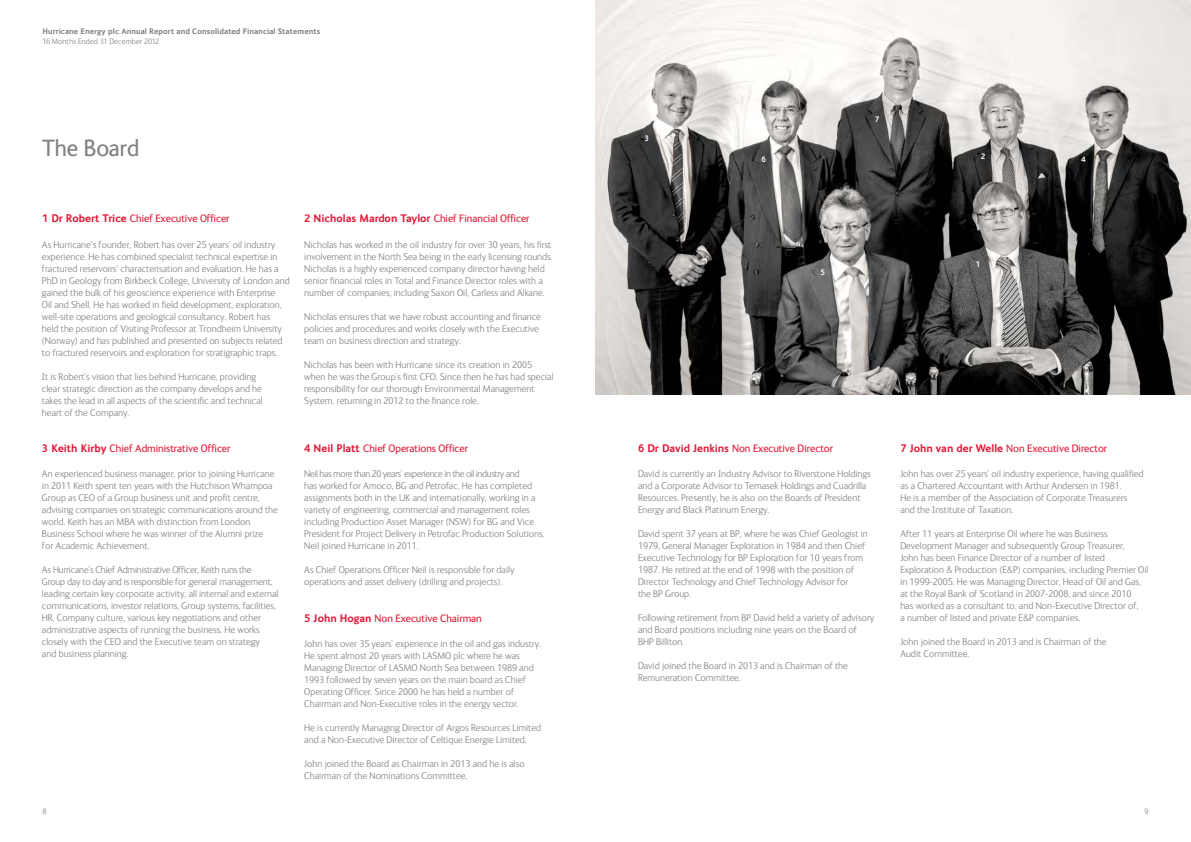
<style>
.page{position:relative;width:1191px;height:842px;background:#fff}
.page>*{position:absolute;margin:0;border:0;box-sizing:border-box;transform-origin:0 0}
.t1{font:24px "FS Ingrid";color:#807f83}
.t2{font:11px "FS Ingrid";color:#e31837}
.t3{font:700 11px "FS Ingrid";color:#e31837}
.t4{font:300 10px/12px "FS Ingrid";color:#807f83}
.t5{font:700 8px "FS Ingrid";letter-spacing:.01em;color:#807f83}
.t6{font:300 8px "FS Ingrid";letter-spacing:.015em;color:#807f83}
.t7{font:700 8px "FS Ingrid";color:#fff}
.s1{font-weight:700}
.s2{font-weight:400}
</style>
<div class="page">
<img style="left:595px;top:1px;width:595px;height:393px">
<p class="t5" style="left:43px;top:26px;width:279px">Hurricane Energy plc Annual Report and Consolidated Financial Statements</p>
<p class="t6" style="left:43px;top:37px;width:118px">16 Months Ended 31 December 2012</p>
<h1 class="t1" style="left:42px;top:132px;width:99px">The Board</h1>
<p class="t2" style="left:42px;top:211px;width:189px"><span class="s1">1 Dr Robert Trice</span> Chief Executive Officer</p>
<p class="t4" style="left:42px;top:238px;width:249px">As Hurricane’s founder, Robert has over 25 years’ oil industry experience. He has combined specialist technical expertise in fractured reservoirs’ characterisation and evaluation. He has a PhD in Geology from Birkbeck College, University of London and gained the bulk of his geoscience experience with Enterprise<br>Oil and Shell. He has worked in field development, exploration, well-site operations and geological consultancy. Robert has<br>held the position of Visiting Professor at Trondheim University (Norway) and has published and presented on subjects related to fractured reservoirs and exploration for stratigraphic traps.</p>
<p class="t4" style="left:42px;top:370px;width:222px">It is Robert’s vision that lies behind Hurricane, providing clear strategic direction as the company develops and he takes the lead in all aspects of the scientific and technical heart of the Company.</p>
<p class="t2" style="left:42px;top:441px;width:190px"><span class="s1">3 Keith Kirby</span> Chief Administrative Officer</p>
<p class="t4" style="left:42px;top:467px;width:237px">An experienced business manager, prior to joining Hurricane in 2011 Keith spent ten years with the Hutchison Whampoa Group as CEO of a Group business unit and profit centre, advising companies on strategic communications around the world. Keith has an MBA with distinction from London Business School where he was winner of the Alumni prize<br>for Academic Achievement.</p>
<p class="t4" style="left:42px;top:563px;width:238px">As Hurricane’s Chief Administrative Officer, Keith runs the<br>Group day to day and is responsible for general management, leading certain key corporate activity, all internal and external communications, investor relations, Group systems, facilities, HR, Company culture, various key negotiations and other administrative aspects of running the business. He works closely with the CEO and the Executive team on strategy<br>and business planning.</p>
<p class="t3" style="left:304px;top:211px;width:227px">2 Nicholas Mardon Taylor <span class="s2">Chief Financial Officer</span></p>
<p class="t4" style="left:304px;top:238px;width:250px">Nicholas has worked in the oil industry for over 30 years, his first involvement in the North Sea being in the early licensing rounds.<br>Nicholas is a highly experienced company director having held senior financial roles in Total and Finance Director roles with a number of companies, including Saxon Oil, Carless and Alkane.</p>
<p class="t4" style="left:304px;top:310px;width:238px">Nicholas ensures that we have robust accounting and finance policies and procedures and works closely with the Executive team on business direction and strategy.</p>
<p class="t4" style="left:304px;top:358px;width:251px">Nicholas has been with Hurricane since its creation in 2005 when he was the Group’s first CFO. Since then he has had special responsibility for our thorough Environmental Management System, returning in 2012 to the finance role.</p>
<p class="t2" style="left:304px;top:441px;width:165px"><span class="s1">4 Neil Platt</span> Chief Operations Officer</p>
<p class="t4" style="left:304px;top:467px;width:242px">Neil has more than 20 years’ experience in the oil industry and<br>has worked for Amoco, BG and Petrofac. He has completed assignments both in the UK and internationally, working in a variety of engineering, commercial and management roles including Production Asset Manager (NSW) for BG and Vice President for Project Delivery in Petrofac Production Solutions.<br>Neil joined Hurricane in 2011.</p>
<p class="t4" style="left:304px;top:563px;width:212px">As Chief Operations Officer Neil is responsible for daily operations and asset delivery (drilling and projects).</p>
<p class="t2" style="left:304px;top:611px;width:179px"><span class="s1">5 John Hogan</span> Non Executive Chairman</p>
<p class="t4" style="left:304px;top:637px;width:238px">John has over 35 years’ experience in the oil and gas industry.<br>He spent almost 20 years with LASMO plc where he was Managing Director of LASMO North Sea between 1989 and 1993 followed by seven years on the main board as Chief Operating Officer. Since 2000 he has held a number of Chairman and Non-Executive roles in the energy sector.</p>
<p class="t4" style="left:304px;top:721px;width:238px">He is currently Managing Director of Argos Resources Limited and a Non-Executive Director of Celtique Energie Limited.</p>
<p class="t4" style="left:304px;top:757px;width:222px">John joined the Board as Chairman in 2013 and he is also<br>Chairman of the Nominations Committee.</p>
<p class="t7" style="left:644px;top:133px;width:6px">3</p>
<p class="t7" style="left:761px;top:154px;width:6px">6</p>
<p class="t7" style="left:874px;top:114px;width:6px">7</p>
<p class="t7" style="left:820px;top:266px;width:6px">5</p>
<p class="t7" style="left:980px;top:151px;width:6px">2</p>
<p class="t7" style="left:1081px;top:154px;width:6px">4</p>
<p class="t7" style="left:975px;top:259px;width:6px">1</p>
<p class="t2" style="left:638px;top:441px;width:196px"><span class="s1">6 Dr David Jenkins</span> Non Executive Director</p>
<p class="t4" style="left:638px;top:467px;width:234px">David is currently an Industry Advisor to Riverstone Holdings and a Corporate Advisor to Temasek Holdings and Cuadrilla Resources. Presently, he is also on the Boards of President Energy and Black Platinum Energy.</p>
<p class="t4" style="left:638px;top:527px;width:231px">David spent 37 years at BP, where he was Chief Geologist in 1979, General Manager Exploration in 1984 and then Chief Executive Technology for BP Exploration for 10 years from 1987. He retired at the end of 1998 with the position of Director Technology and Chief Technology Advisor for<br>the BP Group.</p>
<p class="t4" style="left:638px;top:611px;width:238px">Following retirement from BP David held a variety of advisory and Board positions including nine years on the Board of<br>BHP Billiton.</p>
<p class="t4" style="left:638px;top:659px;width:211px">David joined the Board in 2013 and is Chairman of the<br>Remuneration Committee.</p>
<p class="t2" style="left:900px;top:441px;width:208px"><span class="s1">7 John van der Welle</span> Non Executive Director</p>
<p class="t4" style="left:900px;top:467px;width:245px">John has over 25 years’ oil industry experience, having qualified as a Chartered Accountant with Arthur Andersen in 1981.<br>He is a member of the Association of Corporate Treasurers and the Institute of Taxation.</p>
<p class="t4" style="left:900px;top:527px;width:250px">After 11 years at Enterprise Oil where he was Business Development Manager and subsequently Group Treasurer,<br>John has been Finance Director of a number of listed Exploration &amp; Production (E&amp;P) companies, including Premier Oil in 1999-2005. He was Managing Director, Head of Oil and Gas, at the Royal Bank of Scotland in 2007-2008, and since 2010<br>has worked as a consultant to, and Non-Executive Director of,<br>a number of listed and private E&amp;P companies.</p>
<p class="t4" style="left:900px;top:635px;width:208px">John joined the Board in 2013 and is Chairman of the<br>Audit Committee.</p>
<p class="t6" style="left:43px;top:806px;width:5px">8</p>
<p class="t6" style="left:1144px;top:806px;width:5px">9</p>
</div>
